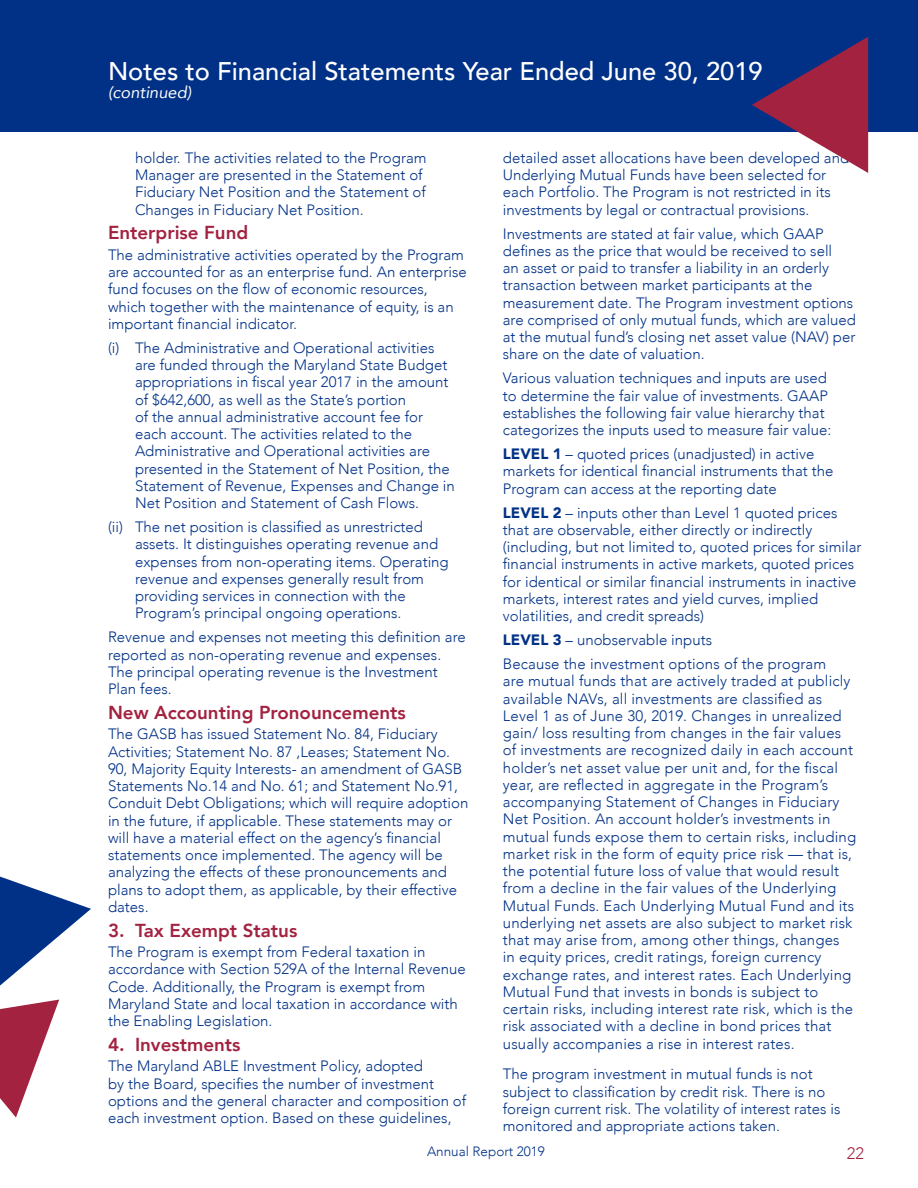
<style>
.page{position:relative;width:918px;height:1188px;background:#fff}
.page>*{position:absolute;margin:0;border:0;box-sizing:border-box;transform-origin:0 0}
.Section_Head{font:500 25.5px "Avenir";color:#fff}
.Subhead{font:800 18.75px "Avenir";color:#a22240}
.t1{font:italic 16.5px "Avenir";color:#fff}
.t2{font:300 16.5px "Avenir";color:#a22240}
.Body_text{font:300 15px/17.2px "Avenir";color:#003186}
.t3{font:300 13.5px "Avenir";color:#003186}
.s1{font-weight:900}
</style>
<div class="page">
<div style="left:0;top:0;width:918px;height:132px;background:#003186"></div>
<svg style="left:752px;top:37px;width:116px;height:136px"></svg>
<svg style="left:0;top:877px;width:91px;height:109px"></svg>
<svg style="left:0;top:1000px;width:59px;height:118px"></svg>
<p class="Section_Head" style="left:108px;top:49px;width:656px">Notes to Financial Statements Year Ended June 30, 2019</p>
<p class="t1" style="left:108px;top:83px;width:85px">(continued)</p>
<p class="Body_text" style="left:135px;top:149px;width:293px">holder. The activities related to the Program Manager are presented in the Statement of Fiduciary Net Position and the Statement of Changes in Fiduciary Net Position.</p>
<p class="Subhead" style="left:108px;top:218px;width:142px">Enterprise Fund</p>
<p class="Body_text" style="left:108px;top:246px;width:360px">The administrative activities operated by the Program are accounted for as an enterprise fund. An enterprise fund focuses on the flow of economic resources, which together with the maintenance of equity, is an important financial indicator.</p>
<p class="Body_text" style="left:135px;top:339px;width:321px;text-indent:-27px">(i) The Administrative and Operational activities are funded through the Maryland State Budget appropriations in fiscal year 2017 in the amount of $642,600, as well as the State’s portion<br>of the annual administrative account fee for each account. The activities related to the Administrative and Operational activities are presented in the Statement of Net Position, the Statement of Revenue, Expenses and Change in Net Position and Statement of Cash Flows.</p>
<p class="Body_text" style="left:135px;top:518px;width:315px;text-indent:-27px">(ii) The net position is classified as unrestricted assets. It distinguishes operating revenue and expenses from non-operating items. Operating revenue and expenses generally result from providing services in connection with the Program’s principal ongoing operations.</p>
<p class="Body_text" style="left:108px;top:629px;width:359px">Revenue and expenses not meeting this definition are reported as non-operating revenue and expenses.<br>The principal operating revenue is the Investment Plan fees.</p>
<p class="Subhead" style="left:108px;top:698px;width:299px">New Accounting Pronouncements</p>
<p class="Body_text" style="left:108px;top:726px;width:362px">The GASB has issued Statement No. 84, Fiduciary Activities; Statement No. 87 ,Leases; Statement No.<br>90, Majority Equity Interests- an amendment of GASB Statements No.14 and No. 61; and Statement No.91, Conduit Debt Obligations; which will require adoption in the future, if applicable. These statements may or will have a material effect on the agency’s financial statements once implemented. The agency will be analyzing the effects of these pronouncements and plans to adopt them, as applicable, by their effective dates.</p>
<p class="Subhead" style="left:108px;top:916px;width:191px">3. Tax Exempt Status</p>
<p class="Body_text" style="left:108px;top:943px;width:359px">The Program is exempt from Federal taxation in accordance with Section 529A of the Internal Revenue Code. Additionally, the Program is exempt from Maryland State and local taxation in accordance with the Enabling Legislation.</p>
<p class="Subhead" style="left:108px;top:1030px;width:134px">4. Investments</p>
<p class="Body_text" style="left:108px;top:1058px;width:360px">The Maryland ABLE Investment Policy, adopted<br>by the Board, specifies the number of investment options and the general character and composition of each investment option. Based on these guidelines,</p>
<p class="Body_text" style="left:503px;top:149px;width:348px">detailed asset allocations have been developed and Underlying Mutual Funds have been selected for each Portfolio. The Program is not restricted in its investments by legal or contractual provisions.</p>
<p class="Body_text" style="left:503px;top:225px;width:355px">Investments are stated at fair value, which GAAP defines as the price that would be received to sell<br>an asset or paid to transfer a liability in an orderly transaction between market participants at the measurement date. The Program investment options are comprised of only mutual funds, which are valued at the mutual fund’s closing net asset value (NAV) per share on the date of valuation.</p>
<p class="Body_text" style="left:503px;top:370px;width:330px">Various valuation techniques and inputs are used to determine the fair value of investments. GAAP establishes the following fair value hierarchy that categorizes the inputs used to measure fair value:</p>
<p class="Body_text" style="left:503px;top:445px;width:332px"><span class="s1">LEVEL 1</span> – quoted prices (unadjusted) in active markets for identical financial instruments that the<br>Program can access at the reporting date</p>
<p class="Body_text" style="left:503px;top:504px;width:360px"><span class="s1">LEVEL 2</span> – inputs other than Level 1 quoted prices that are observable, either directly or indirectly (including, but not limited to, quoted prices for similar financial instruments in active markets, quoted prices for identical or similar financial instruments in inactive markets, interest rates and yield curves, implied volatilities, and credit spreads)</p>
<p class="Body_text" style="left:503px;top:631px;width:211px"><span class="s1">LEVEL 3</span> – unobservable inputs</p>
<p class="Body_text" style="left:503px;top:655px;width:355px">Because the investment options of the program<br>are mutual funds that are actively traded at publicly available NAVs, all investments are classified as Level 1 as of June 30, 2019. Changes in unrealized gain/ loss resulting from changes in the fair values of investments are recognized daily in each account holder’s net asset value per unit and, for the fiscal year, are reflected in aggregate in the Program’s accompanying Statement of Changes in Fiduciary Net Position. An account holder’s investments in mutual funds expose them to certain risks, including market risk in the form of equity price risk — that is, the potential future loss of value that would result from a decline in the fair values of the Underlying Mutual Funds. Each Underlying Mutual Fund and its underlying net assets are also subject to market risk that may arise from, among other things, changes<br>in equity prices, credit ratings, foreign currency exchange rates, and interest rates. Each Underlying Mutual Fund that invests in bonds is subject to certain risks, including interest rate risk, which is the risk associated with a decline in bond prices that usually accompanies a rise in interest rates.</p>
<p class="Body_text" style="left:503px;top:1066px;width:339px">The program investment in mutual funds is not subject to classification by credit risk. There is no foreign current risk. The volatility of interest rates is monitored and appropriate actions taken.</p>
<p class="t3" style="left:427px;top:1143px;width:119px">Annual Report 2019</p>
<p class="t2" style="left:847px;top:1143px;width:19px">22</p>
</div>
